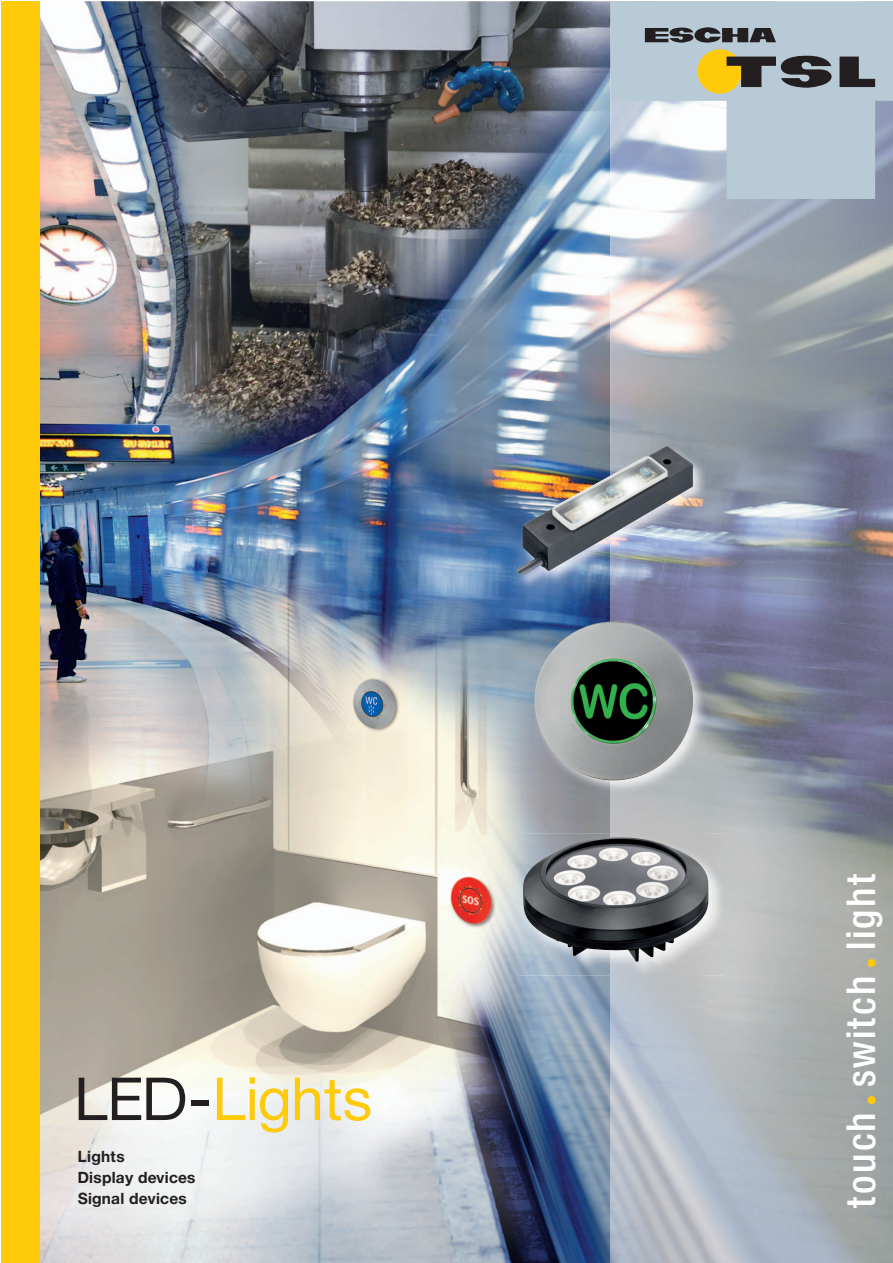
<style>
.page{position:relative;width:893px;height:1263px;background:#fff}
.page>*{position:absolute;margin:0;border:0;box-sizing:border-box;transform-origin:0 0}
.t1{font:60px "Neue Helvetica BQ";letter-spacing:-.01em;color:#feca0a}
.t2{font:500 40.5px "Neue Helvetica Condensed BQ";letter-spacing:.055em;color:#fff}
.t3{font:700 15.75px/21px "Neue Helvetica BQ";letter-spacing:.01em;color:#231f20}
.s1{color:#231f20}
.s2{font-family:"Futura";font-weight:700;font-size:34.5px;color:#feca0a}
</style>
<div class="page">
<img style="left:40px;top:1px;width:570px;height:1262px">
<img style="left:610px;top:199px;width:283px;height:275px">
<img style="left:705px;top:474px;width:188px;height:789px">
<svg style="left:610px;top:1px;width:283px;height:198px;fill:#b8cad5"></svg>
<svg style="left:645px;top:27px;width:131px;height:16px"></svg>
<svg style="left:839px;top:57px;width:36px;height:30px"></svg>
<div style="left:697px;top:49px;width:45px;height:45px;background:#feca0a;border-radius:50%"></div>
<svg style="left:726px;top:55px;width:106px;height:33px"></svg>
<div style="left:1px;top:1px;width:39px;height:1262px;background:#feca0a"></div>
<img style="left:513px;top:443px;width:193px;height:146px">
<img style="left:516px;top:446px;width:177px;height:130px">
<img style="left:532px;top:619px;width:175px;height:175px">
<img style="left:535px;top:622px;width:158px;height:158px;border-radius:50%">
<img style="left:519px;top:833px;width:204px;height:143px">
<img style="left:525px;top:839px;width:202px;height:135px">
<img style="left:523px;top:837px;width:185px;height:125px">
<h1 class="t1" style="left:75px;top:1079px;width:299px"><span class="s1">LED-</span>Lights</h1>
<p class="t3" style="left:78px;top:1148px;width:119px">Lights<br>Display devices<br>Signal devices</p>
<h2 class="t2" style="left:837px;top:1208px;width:336px;rotate:-90deg">touch <span class="s2">.</span> switch <span class="s2">.</span> light</h2>
</div>
